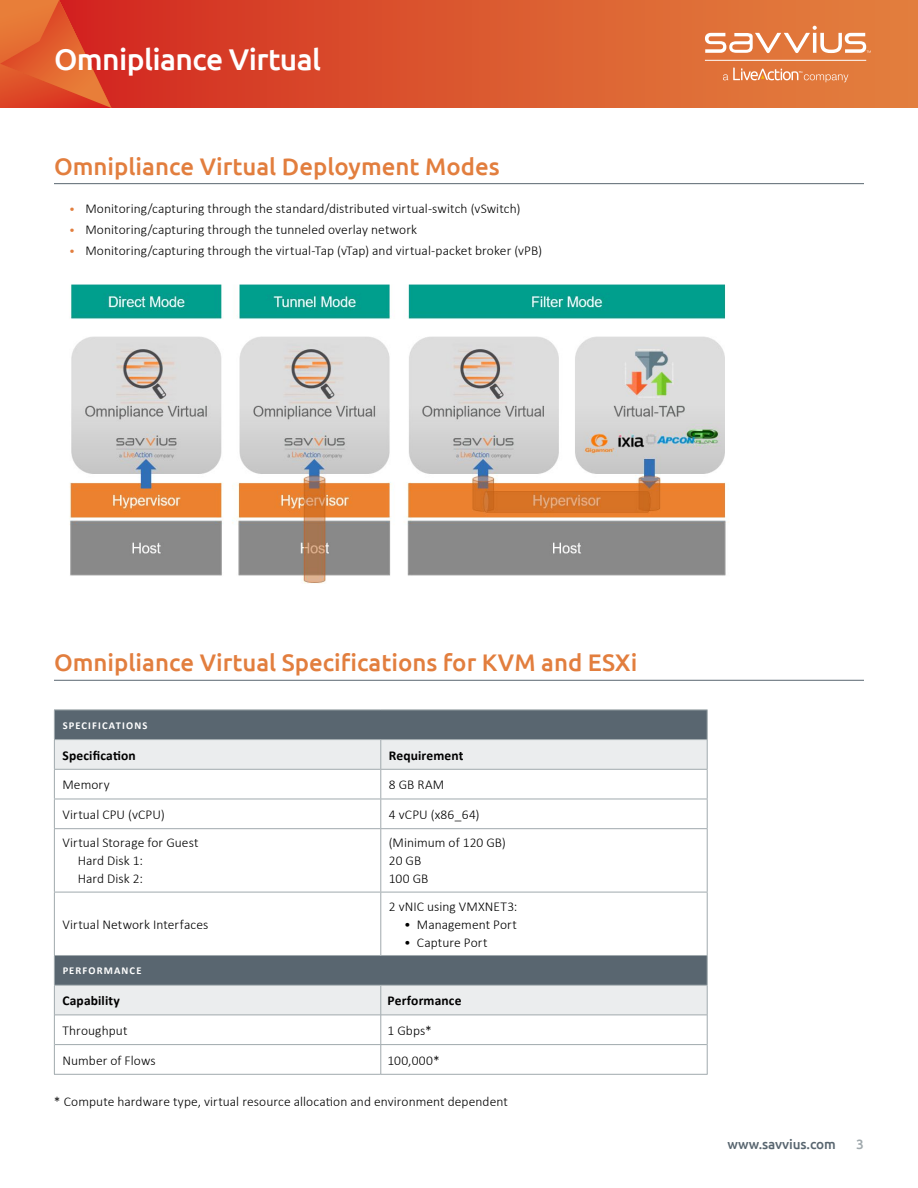
<style>
.page{position:relative;width:918px;height:1188px;background:#fff}
.page>*{position:absolute;margin:0;border:0;box-sizing:border-box;transform-origin:0 0}
.t1{font:500 30px "Ubuntu";letter-spacing:-.02em;color:#fff}
.t2{font:500 24px "Ubuntu";color:#e27e3e}
.t3{font:300 13.5px/18px "Calibri";letter-spacing:.005em;color:#000}
.t4{font:700 13.5px "Calibri";letter-spacing:.01em;color:#000}
.t5{font:500 13.5px "Ubuntu";letter-spacing:-.01em;color:#596670}
.t6{font:500 13.5px "Ubuntu";color:#a0a9ad}
.t7{font:700 10.5px "Calibri";letter-spacing:.11em;color:#fff}
.s1{font-size:12px;color:#e27e3e}
</style>
<div class="page">
<svg style="left:112px;top:0;width:806px;height:108px;background:#db582f"></svg>
<svg style="left:0;top:0;width:112px;height:108px;background:#de522b"></svg>
<svg style="left:705px;top:26px;width:166px;height:27px"></svg>
<hr style="left:705px;top:60px;width:161px;height:1px;background:#fff">
<svg style="left:723px;top:68px;width:125px;height:14px;background:#e69160"></svg>
<hr style="left:54px;top:183px;width:810px;height:1px;background:#596670">
<img style="left:69px;top:284px;width:660px;height:300px">
<hr style="left:54px;top:680px;width:810px;height:1px;background:#596670">
<div style="left:55px;top:711px;width:652px;height:28px;background:#596670"></div>
<svg style="left:55px;top:740px;width:652px;height:275px;background:#b9bfc3"></svg>
<svg style="left:55px;top:770px;width:652px;height:185px"></svg>
<hr style="left:55px;top:1015px;width:326px;height:1px;background:#a0a9ad">
<hr style="left:381px;top:1015px;width:326px;height:1px;background:#a0a9ad">
<hr style="left:55px;top:1044px;width:326px;height:1px;background:#a0a9ad">
<hr style="left:381px;top:1044px;width:326px;height:1px;background:#a0a9ad">
<svg style="left:381px;top:986px;width:1px;height:88px"></svg>
<hr style="left:54px;top:1074px;width:327px;height:1px;background:#a0a9ad">
<hr style="left:381px;top:1074px;width:327px;height:1px;background:#a0a9ad">
<hr style="left:54px;top:710px;width:327px;height:1px;background:#a0a9ad">
<hr style="left:381px;top:710px;width:327px;height:1px;background:#a0a9ad">
<hr style="left:54px;top:1015px;width:1px;height:30px;background:#a0a9ad">
<hr style="left:707px;top:1015px;width:1px;height:30px;background:#a0a9ad">
<svg style="left:54px;top:1045px;width:1px;height:29px"></svg>
<svg style="left:707px;top:1045px;width:1px;height:29px"></svg>
<hr style="left:54px;top:739px;width:327px;height:1px;background:#a0a9ad">
<hr style="left:381px;top:739px;width:327px;height:1px;background:#a0a9ad">
<hr style="left:54px;top:769px;width:327px;height:1px;background:#a0a9ad">
<hr style="left:381px;top:769px;width:327px;height:1px;background:#a0a9ad">
<hr style="left:54px;top:799px;width:327px;height:1px;background:#a0a9ad">
<svg style="left:54px;top:711px;width:1px;height:117px"></svg>
<hr style="left:381px;top:799px;width:327px;height:1px;background:#a0a9ad">
<svg style="left:380px;top:740px;width:1px;height:88px"></svg>
<svg style="left:707px;top:710px;width:1px;height:118px"></svg>
<hr style="left:54px;top:828px;width:327px;height:1px;background:#a0a9ad">
<hr style="left:54px;top:829px;width:1px;height:63px;background:#a0a9ad">
<hr style="left:381px;top:828px;width:327px;height:1px;background:#a0a9ad">
<hr style="left:380px;top:829px;width:1px;height:63px;background:#a0a9ad">
<hr style="left:707px;top:829px;width:1px;height:63px;background:#a0a9ad">
<hr style="left:54px;top:892px;width:327px;height:1px;background:#a0a9ad">
<hr style="left:54px;top:892px;width:1px;height:63px;background:#a0a9ad">
<hr style="left:381px;top:892px;width:327px;height:1px;background:#a0a9ad">
<hr style="left:380px;top:892px;width:1px;height:63px;background:#a0a9ad">
<hr style="left:707px;top:892px;width:1px;height:63px;background:#a0a9ad">
<hr style="left:54px;top:955px;width:327px;height:1px;background:#a0a9ad">
<svg style="left:54px;top:956px;width:1px;height:59px"></svg>
<hr style="left:381px;top:955px;width:327px;height:1px;background:#a0a9ad">
<svg style="left:707px;top:956px;width:1px;height:59px"></svg>
<hr style="left:54px;top:985px;width:327px;height:1px;background:#a0a9ad">
<hr style="left:381px;top:985px;width:327px;height:1px;background:#a0a9ad">
<h1 class="t1" style="left:54px;top:40px;width:269px">Omnipliance Virtual</h1>
<h2 class="t2" style="left:54px;top:151px;width:447px">Omnipliance Virtual Deployment Modes</h2>
<p class="t3" style="left:69px;top:199px;width:453px"><span class="s1">•</span> Monitoring/capturing through the standard/distributed virtual-switch (vSwitch)</p>
<p class="t3" style="left:69px;top:220px;width:350px"><span class="s1">•</span> Monitoring/capturing through the tunneled overlay network</p>
<p class="t3" style="left:69px;top:241px;width:475px"><span class="s1">•</span> Monitoring/capturing through the virtual-Tap (vTap) and virtual-packet broker (vPB)</p>
<h2 class="t2" style="left:54px;top:648px;width:585px">Omnipliance Virtual Specifications for KVM and ESXi</h2>
<p class="t7" style="left:63px;top:718px;width:86px">SPECIFICATIONS</p>
<p class="t4" style="left:62px;top:746px;width:75px">Specification</p>
<p class="t4" style="left:389px;top:746px;width:76px">Requirement</p>
<p class="t3" style="left:62px;top:775px;width:49px">Memory</p>
<p class="t3" style="left:389px;top:775px;width:57px">8 GB RAM</p>
<p class="t3" style="left:62px;top:805px;width:104px">Virtual CPU (vCPU)</p>
<p class="t3" style="left:389px;top:805px;width:92px">4 vCPU (x86_64)</p>
<p class="t3" style="left:78px;top:833px;width:122px;text-indent:-15px">Virtual Storage for Guest<br>Hard Disk 1:<br>Hard Disk 2:</p>
<p class="t3" style="left:389px;top:833px;width:119px">(Minimum of 120 GB)<br>20 GB<br>100 GB</p>
<p class="t3" style="left:62px;top:915px;width:147px">Virtual Network Interfaces</p>
<p class="t3" style="left:389px;top:897px;width:130px">2 vNIC using VMXNET3:</p>
<p class="t3" style="left:404px;top:915px;width:114px">• Management Port</p>
<p class="t3" style="left:404px;top:933px;width:85px">• Capture Port</p>
<p class="t7" style="left:63px;top:964px;width:80px">PERFORMANCE</p>
<p class="t4" style="left:62px;top:992px;width:59px">Capability</p>
<p class="t4" style="left:388px;top:992px;width:75px">Performance</p>
<p class="t3" style="left:62px;top:1021px;width:66px">Throughput</p>
<p class="t3" style="left:388px;top:1021px;width:46px">1 Gbps*</p>
<p class="t3" style="left:62px;top:1050px;width:95px">Number of Flows</p>
<p class="t3" style="left:388px;top:1050px;width:54px">100,000*</p>
<p class="t3" style="left:54px;top:1092px;width:455px">* Compute hardware type, virtual resource allocation and environment dependent</p>
<p class="t5" style="left:727px;top:1136px;width:110px">www.savvius.com</p>
<p class="t6" style="left:856px;top:1136px;width:9px">3</p>
</div>
